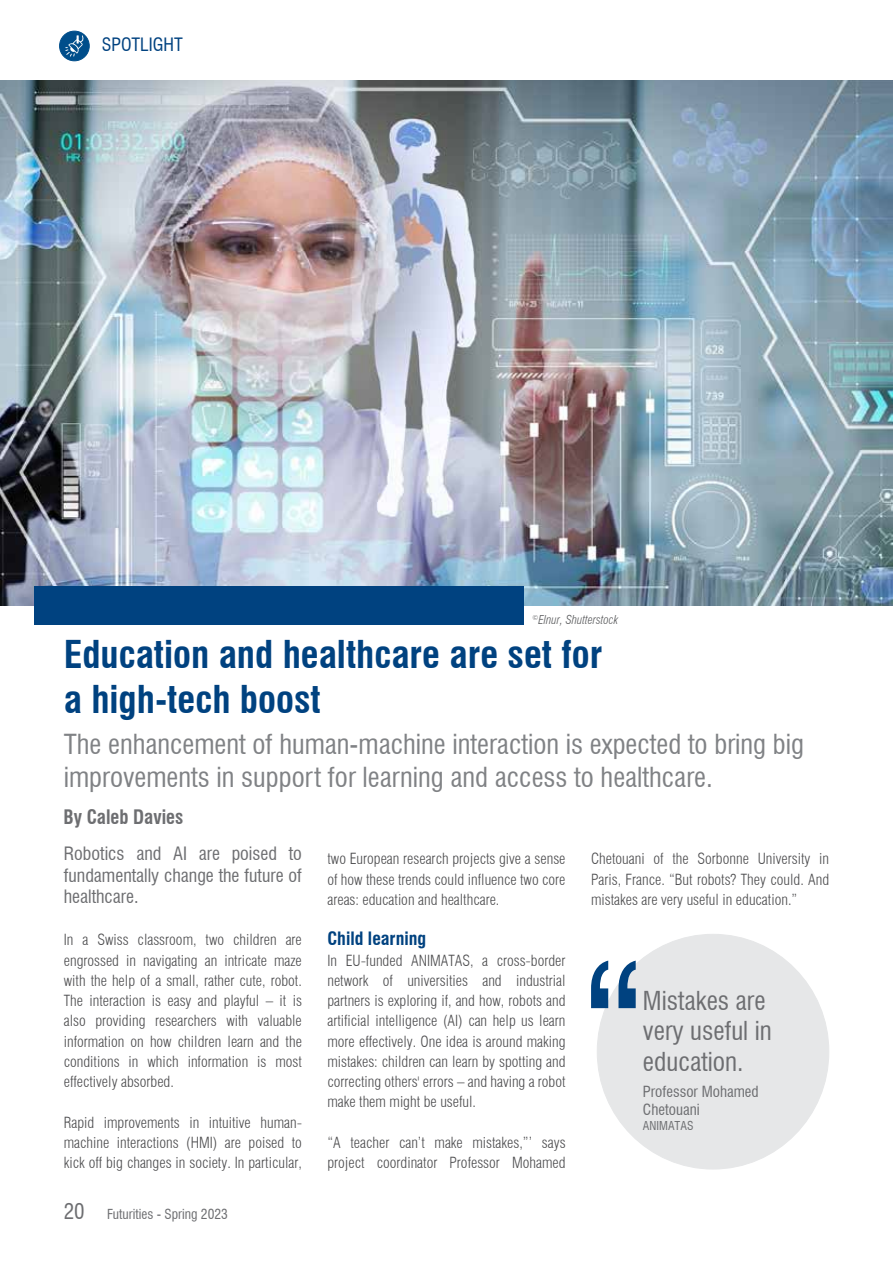
<style>
.page{position:relative;width:893px;height:1263px;background:#fff}
.page>*{position:absolute;margin:0;border:0;box-sizing:border-box;transform-origin:0 0}
.t1{font:700 condensed 37.5px/45px "Swiss 721 BT";color:#004280}
.t2{font:condensed 27px/32.4px "Swiss 721 BT";color:#808285}
.t3{font:condensed 25.5px/30.6px "Swiss 721 BT";color:#6d6e71}
.t4{font:700 condensed 19.5px "Swiss 721 BT";color:#6d6e71;scale:.96 1}
.t5{font:condensed 18px/21.6px "Swiss 721 BT";color:#6d6e71;text-align:justify}
.t6{font:700 condensed 18px "Swiss 721 BT";color:#004280}
.t7{font:condensed 18px "Swiss 721 BT";color:#004280}
.t8{font:300 condensed 15px/20.2px "Swiss 721 BT";color:#4d4d4f;text-align:justify}
.t9{font:condensed 15px/18px "Swiss 721 BT";color:#6d6e71}
.t10{font:condensed 13.5px "Swiss 721 BT";color:#6d6e71}
.t11{font:italic 300 condensed 12px "Swiss 721 BT";color:#58595b}
.t12{font:condensed 12px "Swiss 721 BT";color:#6d6e71}
.s1{font-size:21px}
</style>
<div class="page">
<div style="left:60px;top:31px;width:29px;height:30px;background:#004e8b;border-radius:50%"></div>
<div style="left:60px;top:31px;width:29px;height:30px;border:1px solid #004e8b;border-radius:50%"></div>
<svg style="left:65px;top:35px;width:19px;height:22px"></svg>
<img style="left:0;top:81px;width:893px;height:524px">
<div style="left:34px;top:586px;width:489px;height:39px;background:#004280"></div>
<div style="left:597px;top:934px;width:232px;height:235px;background:#e6e7e8;border-radius:50%"></div>
<svg style="left:591px;top:960px;width:45px;height:48px"></svg>
<p class="t7" style="left:102px;top:34px;width:82px">SPOTLIGHT</p>
<p class="t11" style="left:533px;top:613px;width:87px"><sup>©</sup>Elnur, Shutterstock</p>
<h1 class="t1" style="left:64px;top:632px;width:540px">Education and healthcare are set for a high-tech boost</h1>
<h2 class="t2" style="left:64px;top:728px;width:742px">The enhancement of human-machine interaction is expected to bring big improvements in support for learning and access to healthcare.</h2>
<h3 class="t4" style="left:64px;top:805px;width:126px">By Caleb Davies</h3>
<p class="t5" style="left:64px;top:842px;width:240px">Robotics and AI are poised to fundamentally change the future of healthcare.</p>
<p class="t8" style="left:64px;top:930px;width:240px">In a Swiss classroom, two children are engrossed in navigating an intricate maze with the help of a small, rather cute, robot.<br>The interaction is easy and playful – it is also providing researchers with valuable information on how children learn and the conditions in which information is most effectively absorbed.</p>
<p class="t8" style="left:64px;top:1112px;width:240px">Rapid improvements in intuitive human&shy;machine interactions (HMI) are poised to kick off big changes in society. In particular,</p>
<p class="t10" style="left:64px;top:1206px;width:166px"><span class="s1">20</span> Futurities - Spring 2023</p>
<p class="t8" style="left:327px;top:849px;width:240px">two European research projects give a sense of how these trends could influence two core areas: education and healthcare.</p>
<p class="t6" style="left:327px;top:928px;width:100px">Child learning</p>
<p class="t8" style="left:327px;top:950px;width:240px">In EU-funded ANIMATAS, a cross-border network of universities and industrial partners is exploring if, and how, robots and artificial intelligence (AI) can help us learn more effectively. One idea is around making mistakes: children can learn by spotting and correcting others' errors – and having a robot make them might be useful.</p>
<p class="t8" style="left:327px;top:1132px;width:240px">“A teacher can’t make mistakes,”’ says project coordinator Professor Mohamed</p>
<p class="t8" style="left:591px;top:849px;width:240px">Chetouani of the Sorbonne University in Paris, France. “But robots? They could. And mistakes are very useful in education.”</p>
<h3 class="t3" style="left:643px;top:985px;width:130px">Mistakes are very useful in education.</h3>
<p class="t9" style="left:643px;top:1083px;width:117px">Professor Mohamed<br>Chetouani</p>
<p class="t12" style="left:643px;top:1118px;width:52px">ANIMATAS</p>
</div>
